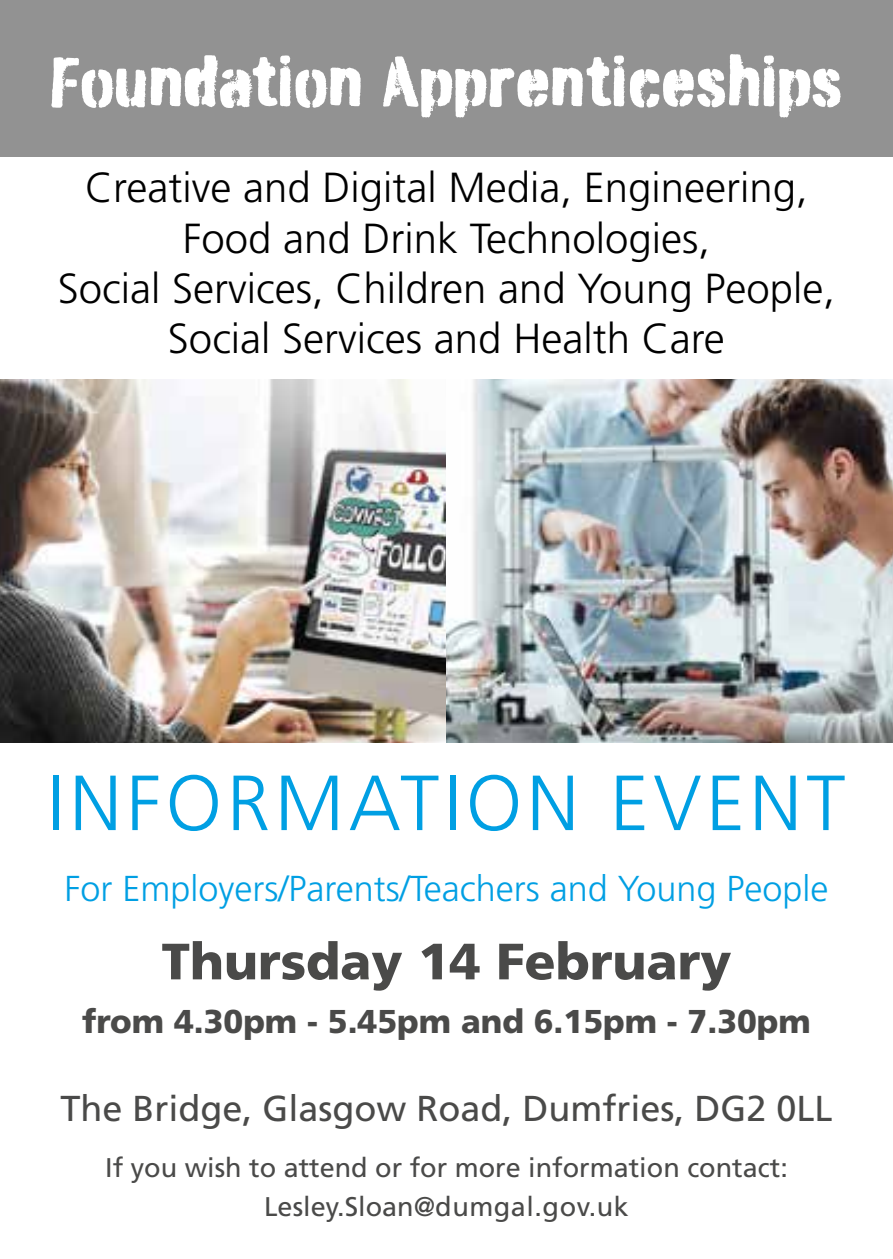
<style>
.page{position:relative;width:893px;height:1259px;background:#fff}
.page>*{position:absolute;margin:0;border:0;box-sizing:border-box;transform-origin:0 0}
.t1{font:300 78px "Frutiger";letter-spacing:.06em;color:#009fe3}
.t2{font:71.4px "Burnaby Stencil";letter-spacing:.02em;color:#fff}
.t3{font:900 51px "Frutiger";color:#4a4a49}
.t4{font:300 42px/50.4px "Frutiger";color:#000;text-align:center}
.t5{font:300 36px "Frutiger";color:#009fe3}
.t6{font:36px "Frutiger";color:#4a4a49}
.t7{font:900 33px "Frutiger";color:#4a4a49}
.t8{font:27px/39px "Frutiger";color:#4a4a49;text-align:center}
</style>
<div class="page">
<img style="left:0;top:379px;width:893px;height:364px">
<div style="left:0;top:0;width:893px;height:156px;background:#929292"></div>
<h2 class="t2" style="left:51px;top:40px;width:793px">Foundation Apprenticeships</h2>
<p class="t4" style="left:58px;top:162px;width:779px">Creative and Digital Media, Engineering, Food and Drink Technologies,<br>Social Services, Children and Young People, Social Services and Health Care</p>
<h1 class="t1" style="left:48px;top:759px;width:799px">INFORMATION EVENT</h1>
<p class="t5" style="left:64px;top:868px;width:766px">For Employers/Parents/Teachers and Young People</p>
<p class="t3" style="left:162px;top:930px;width:571px">Thursday 14 February</p>
<p class="t7" style="left:82px;top:1002px;width:730px">from 4.30pm - 5.45pm and 6.15pm - 7.30pm</p>
<p class="t6" style="left:60px;top:1087px;width:774px">The Bridge, Glasgow Road, Dumfries, DG2 0LL</p>
<p class="t8" style="left:105px;top:1148px;width:684px">If you wish to attend or for more information contact:<br>Lesley.Sloan@dumgal.gov.uk</p>
</div>
